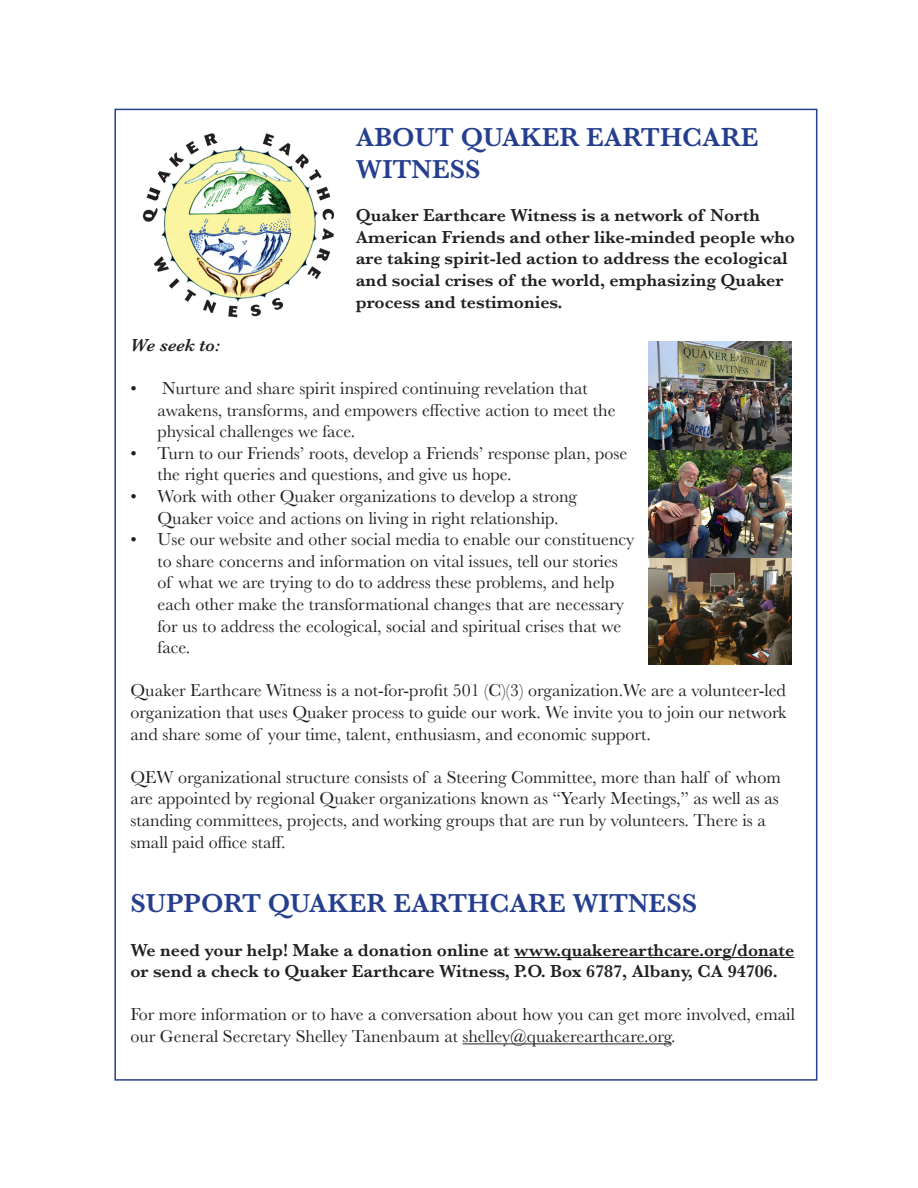
<style>
.page{position:relative;width:918px;height:1188px;background:#fff}
.page>*{position:absolute;margin:0;border:0;box-sizing:border-box;transform-origin:0 0}
.t1{font:600 27px/32.4px "Baskerville";color:#253f8e}
.t2{font:18px/21.6px "Baskerville";color:#231f20}
.t3{font:600 18px/21.6px "Baskerville";color:#231f20}
.t4{font:italic 600 18px "Baskerville";color:#231f20}
</style>
<div class="page">
<hr style="left:514px;top:957px;width:280px;height:1px;background:#231f20">
<hr style="left:462px;top:1043px;width:209px;height:1px;background:#231f20">
<img style="left:142px;top:133px;width:193px;height:185px">
<img style="left:648px;top:342px;width:144px;height:323px">
<p class="t1" style="left:356px;top:121px;width:404px">ABOUT QUAKER EARTHCARE<br>WITNESS</p>
<p class="t3" style="left:356px;top:204px;width:441px">Quaker Earthcare Witness is a network of North American Friends and other like-minded people who are taking spirit-led action to address the ecological and social crises of the world, emphasizing Quaker process and testimonies.</p>
<p class="t4" style="left:130px;top:333px;width:91px">We seek to:</p>
<p class="t2" style="left:158px;top:378px;width:460px;text-indent:-27px">• Nurture and share spirit inspired continuing revelation that awakens, transforms, and empowers effective action to meet the physical challenges we face.</p>
<p class="t2" style="left:158px;top:443px;width:471px;text-indent:-27px">• Turn to our Friends’ roots, develop a Friends’ response plan, pose the right queries and questions, and give us hope.</p>
<p class="t2" style="left:130px;top:486px;width:448px;text-align:center">• Work with other Quaker organizations to develop a strong<br>Quaker voice and actions on living in right relationship.</p>
<p class="t2" style="left:158px;top:529px;width:478px;text-indent:-27px">• Use our website and other social media to enable our constituency to share concerns and information on vital issues, tell our stories of what we are trying to do to address these problems, and help each other make the transformational changes that are necessary for us to address the ecological, social and spiritual crises that we face.</p>
<p class="t2" style="left:130px;top:680px;width:657px;text-align:justify">Quaker Earthcare Witness is a not-for-profit 501 (C)(3) organization.We are a volunteer-led organization that uses Quaker process to guide our work. We invite you to join our network and share some of your time, talent, enthusiasm, and economic support.</p>
<p class="t2" style="left:130px;top:767px;width:652px">QEW organizational structure consists of a Steering Committee, more than half of whom are appointed by regional Quaker organizations known as “Yearly Meetings,” as well as as standing committees, projects, and working groups that are run by volunteers. There is a small paid office staff.</p>
<p class="t1" style="left:130px;top:887px;width:568px">SUPPORT QUAKER EARTHCARE WITNESS</p>
<p class="t3" style="left:130px;top:939px;width:665px">We need your help! Make a donation online at www.quakerearthcare.org/donate or send a check to Quaker Earthcare Witness, P.O. Box 6787, Albany, CA 94706.</p>
<p class="t2" style="left:130px;top:1004px;width:666px">For more information or to have a conversation about how you can get more involved, email our General Secretary Shelley Tanenbaum at shelley@quakerearthcare.org.</p>
</div>
